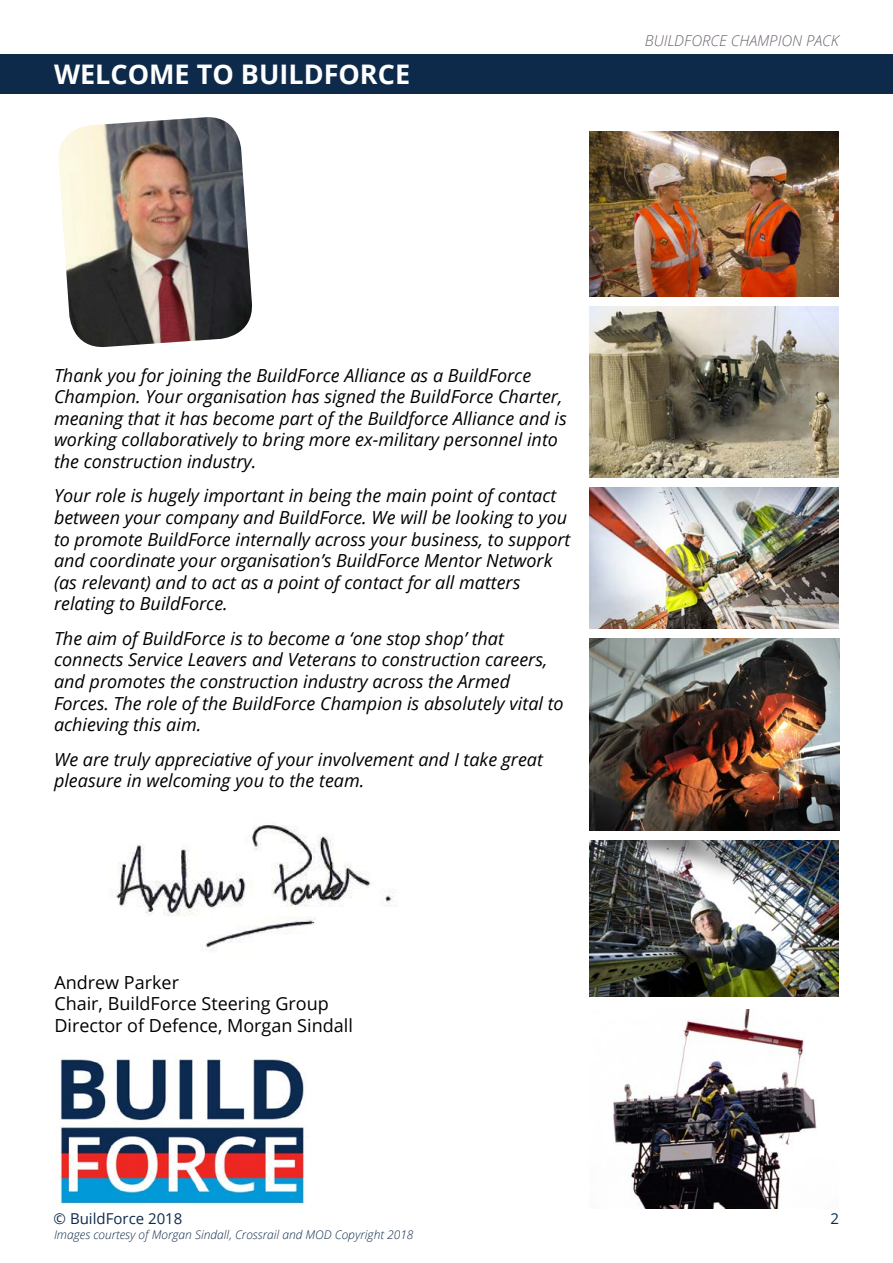
<style>
.page{position:relative;width:893px;height:1263px;background:#fff}
.page>*{position:absolute;margin:0;border:0;box-sizing:border-box;transform-origin:0 0}
.t1{font:700 27px "Open Sans";color:#fff}
.t2{font:italic 18px/21.6px "Open Sans";color:#000}
.t3{font:18px/21.6px "Open Sans";color:#000}
.t4{font:italic 300 15px "Open Sans";color:#6c626e}
.t5{font:15px "Open Sans";color:#0e2a4b}
.t6{font:italic 300 12px "Open Sans";color:#0e2a4b}
</style>
<div class="page">
<img style="left:115px;top:825px;width:281px;height:125px">
<div style="left:0;top:54px;width:893px;height:40px;background:#0e2a4b"></div>
<img style="left:589px;top:132px;width:250px;height:165px">
<img style="left:589px;top:487px;width:249px;height:142px">
<img style="left:589px;top:841px;width:250px;height:155px">
<img style="left:589px;top:307px;width:250px;height:170px">
<img style="left:589px;top:639px;width:250px;height:192px">
<img style="left:613px;top:1009px;width:204px;height:200px">
<img style="left:58px;top:117px;width:194px;height:231px">
<img style="left:60px;top:1056px;width:246px;height:149px">
<h1 class="t1" style="left:54px;top:55px;width:358px">WELCOME TO BUILDFORCE</h1>
<p class="t4" style="left:645px;top:30px;width:196px">BUILDFORCE CHAMPION PACK</p>
<p class="t2" style="left:54px;top:364px;width:514px">Thank you for joining the BuildForce Alliance as a BuildForce Champion. Your organisation has signed the BuildForce Charter, meaning that it has become part of the Buildforce Alliance and is working collaboratively to bring more ex-military personnel into the construction industry.</p>
<p class="t2" style="left:54px;top:485px;width:518px">Your role is hugely important in being the main point of contact between your company and BuildForce. We will be looking to you to promote BuildForce internally across your business, to support and coordinate your organisation’s BuildForce Mentor Network (as relevant) and to act as a point of contact for all matters relating to BuildForce.</p>
<p class="t2" style="left:54px;top:627px;width:511px">The aim of BuildForce is to become a ‘one stop shop’ that connects Service Leavers and Veterans to construction careers, and promotes the construction industry across the Armed Forces. The role of the BuildForce Champion is absolutely vital to achieving this aim.</p>
<p class="t2" style="left:54px;top:748px;width:490px">We are truly appreciative of your involvement and I take great pleasure in welcoming you to the team.</p>
<p class="t3" style="left:54px;top:971px;width:300px">Andrew Parker<br>Chair, BuildForce Steering Group<br>Director of Defence, Morgan Sindall</p>
<p class="t5" style="left:54px;top:1209px;width:130px">© BuildForce 2018</p>
<p class="t5" style="left:830px;top:1209px;width:10px">2</p>
<p class="t6" style="left:54px;top:1227px;width:361px">Images courtesy of Morgan Sindall, Crossrail and MOD Copyright 2018</p>
</div>
